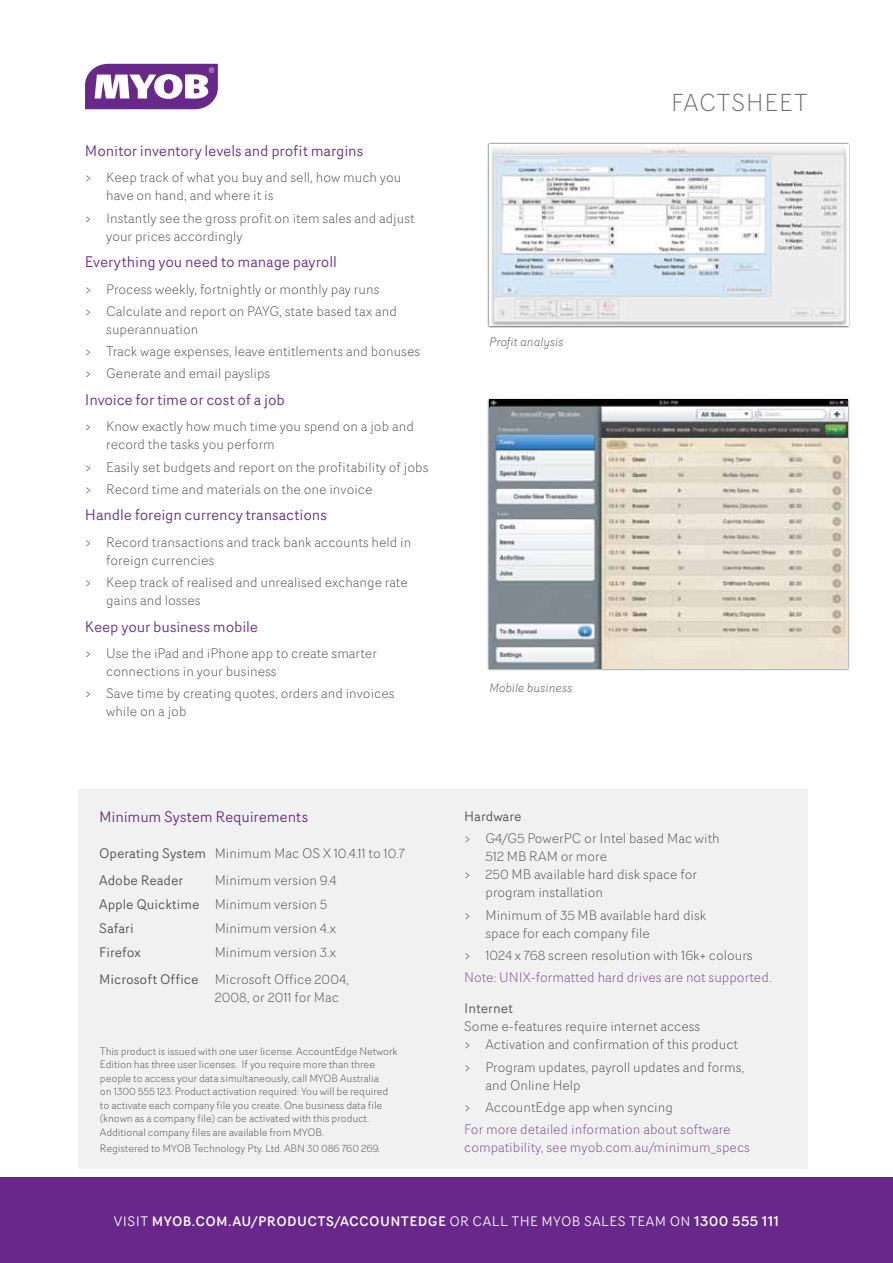
<style>
.page{position:relative;width:893px;height:1263px;background:#fff}
.page>*{position:absolute;margin:0;border:0;box-sizing:border-box;transform-origin:0 0}
.t1{font:300 24px "Router";letter-spacing:.035em;color:#6d6e71}
.t2{font:15px "Router";letter-spacing:-.005em;color:#68288a}
.t3{font:300 13.5px/18px "Router";color:#4d4d4f}
.t4{font:300 13.5px/18px "Router";color:#784596}
.t5{font:13.5px/27px "Router";color:#4d4d4f}
.t6{font:500 13.5px "Router";letter-spacing:.03em;color:#fff}
.t7{font:13.5px "Router";letter-spacing:.03em;color:#fff}
.t8{font:italic 300 12px "Router";letter-spacing:-.01em;color:#4d4d4f}
.t9{font:300 10.5px/13.5px "Router";letter-spacing:-.01em;color:#4d4d4f}
.s1{font-weight:300}
.s2{font-weight:400}
.s3{font-weight:500}
</style>
<div class="page">
<img style="left:489px;top:400px;width:359px;height:269px">
<svg style="left:85px;top:64px;width:133px;height:45px"></svg>
<div style="left:0;top:1178px;width:893px;height:85px;background:#68288a"></div>
<div style="left:487px;top:143px;width:363px;height:185px;background:#000;opacity:.75"></div>
<img style="left:489px;top:145px;width:359px;height:181px">
<div style="left:78px;top:790px;width:730px;height:379px;background:#f1f1f2"></div>
<p class="t2" style="left:85px;top:139px;width:280px">Monitor inventory levels and profit margins</p>
<p class="t3" style="left:106px;top:168px;width:297px;text-indent:-21px">&gt; Keep track of what you buy and sell, how much you have on hand, and where it is</p>
<p class="t3" style="left:106px;top:208px;width:310px;text-indent:-21px">&gt; Instantly see the gross profit on item sales and adjust your prices accordingly</p>
<p class="t2" style="left:85px;top:251px;width:253px">Everything you need to manage payroll</p>
<p class="t3" style="left:85px;top:277px;width:314px;line-height:22.2px">&gt; Process weekly, fortnightly or monthly pay runs<br>&gt; Calculate and report on PAYG, state based tax and</p>
<p class="t3" style="left:85px;top:317px;width:337px;line-height:22.2px;text-indent:21px">superannuation<br>&gt; Track wage expenses, leave entitlements and bonuses &gt; Generate and email payslips</p>
<p class="t2" style="left:85px;top:389px;width:201px">I nvoice for time or cost of a job</p>
<p class="t3" style="left:106px;top:417px;width:309px;text-indent:-21px">&gt; Know exactly how much time you spend on a job and record the tasks you perform</p>
<p class="t3" style="left:85px;top:455px;width:345px;line-height:22.2px">&gt; Easily set budgets and report on the profitability of jobs &gt; Record time and materials on the one invoice</p>
<p class="t2" style="left:85px;top:504px;width:243px">H andle foreign currency transactions</p>
<p class="t3" style="left:106px;top:533px;width:307px;text-indent:-21px">&gt; Record transactions and track bank accounts held in foreign currencies</p>
<p class="t3" style="left:106px;top:573px;width:303px;text-indent:-21px">&gt; Keep track of realised and unrealised exchange rate gains and losses</p>
<p class="t2" style="left:85px;top:615px;width:175px">Keep your business mobile</p>
<p class="t3" style="left:106px;top:644px;width:272px;text-indent:-21px">&gt; Use the iPad and iPhone app to create smarter connections in your business</p>
<p class="t3" style="left:106px;top:684px;width:290px;text-indent:-21px">&gt; Save time by creating quotes, orders and invoices while on a job</p>
<p class="t2" style="left:99px;top:806px;width:210px">Minimum System Requirements</p>
<p class="t5" style="left:99px;top:839px;width:307px">Operating System <span class="s1">Minimum Mac OS X 10.4.11 to 10.7<br></span>Adobe Reader</p>
<p class="t3" style="left:99px;top:867px;width:239px;line-height:24px;text-indent:116px">Minimum version 9.4<br><span class="s2">Apple Quicktime</span> Minimum version 5<br><span class="s2">Safari</span></p>
<p class="t3" style="left:215px;top:918px;width:123px">Minimum version 4.x</p>
<p class="t5" style="left:99px;top:938px;width:43px">Firefox</p>
<p class="t3" style="left:99px;top:938px;width:251px;line-height:27px;text-indent:116px">Minimum version 3.x<br><span class="s2">Microsoft Office</span> Microsoft Office 2004,</p>
<p class="t3" style="left:215px;top:987px;width:126px">2008, or 2011 for Mac</p>
<p class="t9" style="left:100px;top:1044px;width:299px">This product is issued with one user license. AccountEdge N etwork Edition has three user licenses. If you require more than three people to access your data simultaneously, call MYO B Australia<br>on 1300 555 123. Product activation required: You will be required to activate each company file you create. One business data file (known as a company file) can be activated with this product.<br>Additional company files are available from MYO B.</p>
<p class="t9" style="left:100px;top:1141px;width:282px">Registered to MYO B Technology Pty. Ltd. ABN 30 086 760 269.</p>
<p class="t8" style="left:489px;top:333px;width:76px">Profit analysis</p>
<h1 class="t1" style="left:671px;top:85px;width:138px">FACTSHEET</h1>
<p class="t8" style="left:489px;top:679px;width:85px">Mobile business</p>
<p class="t5" style="left:464px;top:802px;width:59px">H ardware</p>
<p class="t3" style="left:464px;top:829px;width:257px">&gt; G4/G5 PowerPC or Intel based Mac with</p>
<p class="t3" style="left:485px;top:847px;width:123px">512 MB RAM or more</p>
<p class="t3" style="left:464px;top:865px;width:234px">&gt; 250 MB available hard disk space for</p>
<p class="t3" style="left:485px;top:883px;width:119px">program installation</p>
<p class="t3" style="left:485px;top:905px;width:222px;text-indent:-21px">&gt; Minimum of 35 MB available hard disk space for each company file</p>
<p class="t3" style="left:464px;top:945px;width:290px">&gt; 1024 x 768 screen resolution with 16k+ colours</p>
<p class="t4" style="left:464px;top:968px;width:309px">N ote: UN IX-formatted hard drives are not supported.</p>
<p class="t5" style="left:464px;top:995px;width:50px">I nternet</p>
<p class="t3" style="left:464px;top:1017px;width:275px">Some e-features require internet access<br>&gt; Activation and confirmation of this product</p>
<p class="t3" style="left:485px;top:1057px;width:260px;text-indent:-21px">&gt; Program updates, payroll updates and forms, and Online Help</p>
<p class="t3" style="left:464px;top:1097px;width:210px">&gt; AccountEdge app when syncing</p>
<p class="t4" style="left:464px;top:1120px;width:287px">For more detailed information about software compatibility, see myob.com.au/minimum_specs</p>
<p class="t6" style="left:114px;top:1210px;width:306px"><span class="s2">Visit</span> MYOB.COM.AU/PRODUCTS/ACCOUNTEDGE</p>
<p class="t7" style="left:449px;top:1211px;width:331px">or call the MYOB Sales Team on <span class="s3">1300 555 111</span></p>
</div>
